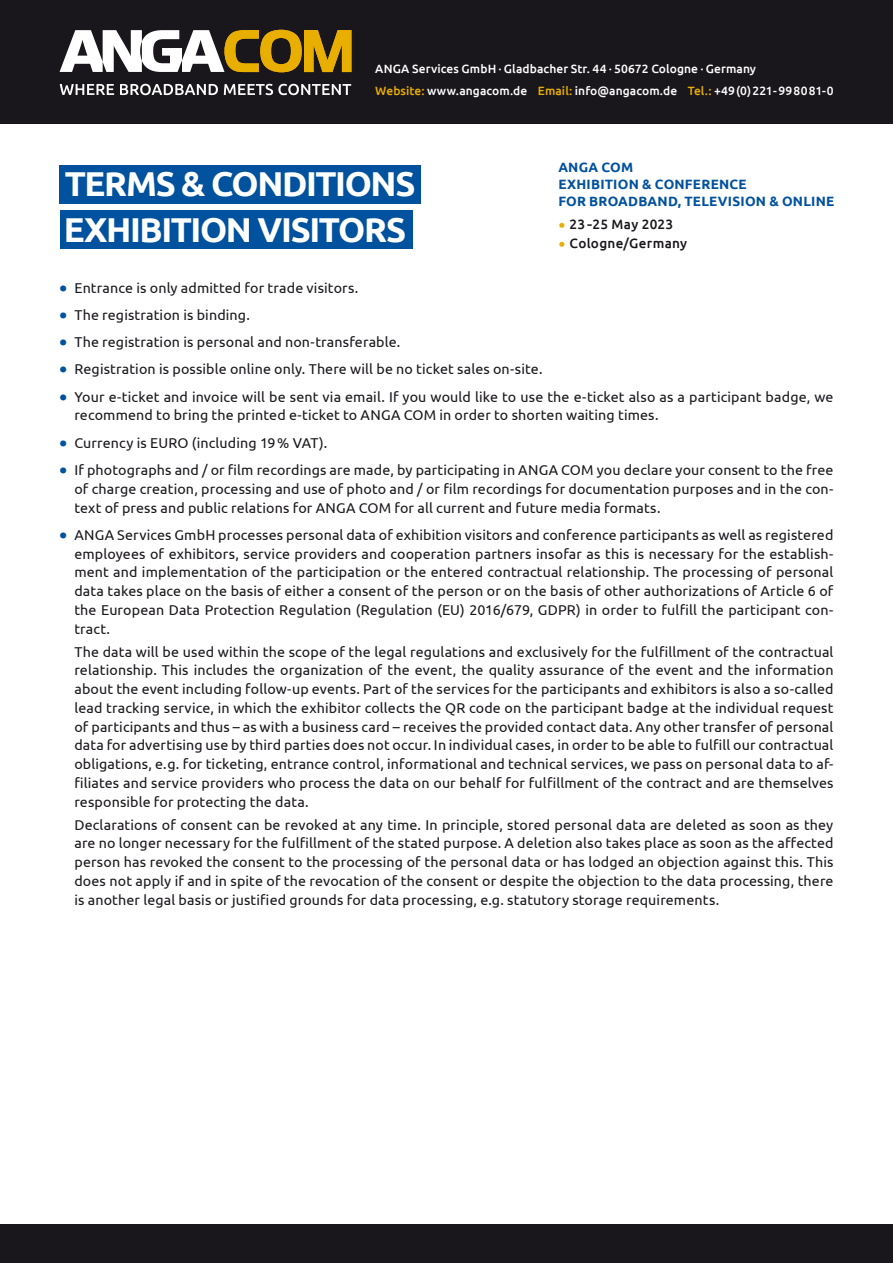
<style>
.page{position:relative;width:893px;height:1263px;background:#fff}
.page>*{position:absolute;margin:0;border:0;box-sizing:border-box;transform-origin:0 0}
.t1{font:700 34.5px "Ubuntu";letter-spacing:-.04em;color:#fff}
.Text_klein{font:14.25px/18.8px "Ubuntu";letter-spacing:.01em;color:#1a171c;text-align:justify}
.t2{font:700 13.5px/17.2px "Ubuntu";letter-spacing:.015em;color:#00519e}
.t3{font:500 13.5px "Ubuntu";letter-spacing:.02em;color:#1a171c}
.t4{font:500 12px/22.5px "Ubuntu";letter-spacing:.005em;color:#fff}
.s1{color:#e8ae00}
.s2{font-weight:400;font-size:19.5px;color:#e8ae00}
.s3{font-weight:700;font-size:21px;color:#00519e}
</style>
<div class="page">
<div style="left:0;top:1225px;width:893px;height:38px;background:#1a171c"></div>
<div style="left:0;top:0;width:893px;height:123px;background:#1a171c"></div>
<svg style="left:60px;top:30px;width:291px;height:43px"></svg>
<svg style="left:60px;top:84px;width:54px;height:11px"></svg>
<svg style="left:120px;top:84px;width:98px;height:11px"></svg>
<svg style="left:224px;top:84px;width:127px;height:11px"></svg>
<div style="left:60px;top:165px;width:361px;height:38px;background:#00519e"></div>
<div style="left:60px;top:210px;width:352px;height:38px;background:#00519e"></div>
<p class="t4" style="left:375px;top:57px;width:460px">ANGA Services GmbH · Gladbacher Str. 44 · 50672 Cologne · Germany<br><span class="s1">Website:</span> www.angacom.de <span class="s1">Email:</span> info@angacom.de <span class="s1">Tel.:</span> +49(0)221- 998081-0</p>
<p class="t2" style="left:558px;top:158px;width:277px">ANGA COM<br>EXHIBITION &amp; CONFERENCE<br>FOR BROADBAND, TELEVISION &amp; ONLINE</p>
<p class="t3" style="left:558px;top:215px;width:116px"><span class="s2">•</span> 23 -25 May 2023</p>
<p class="t3" style="left:558px;top:235px;width:130px"><span class="s2">•</span> Cologne/Germany</p>
<p class="t1" style="left:65px;top:163px;width:352px">TERMS &amp; CONDITIONS</p>
<p class="t1" style="left:64px;top:209px;width:344px">EXHIBITION VISITORS</p>
<p class="Text_klein" style="left:60px;top:278px;width:300px"><span class="s3">•</span> Entrance is only admitted for trade visitors.</p>
<p class="Text_klein" style="left:60px;top:305px;width:192px"><span class="s3">•</span> The registration is binding.</p>
<p class="Text_klein" style="left:60px;top:332px;width:342px"><span class="s3">•</span> The registration is personal and non-transferable.</p>
<p class="Text_klein" style="left:60px;top:360px;width:484px"><span class="s3">•</span> Registration is possible online only. There will be no ticket sales on-site.</p>
<p class="Text_klein" style="left:74px;top:387px;width:760px;text-indent:-15px"><span class="s3">•</span> Your e-ticket and invoice will be sent via email. If you would like to use the e-ticket also as a participant badge, we recommend to bring the printed e-ticket to ANGA COM in order to shorten waiting times.</p>
<p class="Text_klein" style="left:60px;top:433px;width:269px"><span class="s3">•</span> Currency is EURO (including 19% VAT).</p>
<p class="Text_klein" style="left:74px;top:460px;width:760px;text-indent:-15px"><span class="s3">•</span> If photographs and / or film recordings are made, by participating in ANGA COM you declare your consent to the free of charge creation, processing and use of photo and / or film recordings for documentation purposes and in the con&shy;text of press and public relations for ANGA COM for all current and future media formats.</p>
<p class="Text_klein" style="left:74px;top:525px;width:760px;text-indent:-15px"><span class="s3">•</span> ANGA Services GmbH processes personal data of exhibition visitors and conference participants as well as registered employees of exhibitors, service providers and cooperation partners insofar as this is necessary for the establish&shy;ment and implementation of the participation or the entered contractual relationship. The processing of personal data takes place on the basis of either a consent of the person or on the basis of other authorizations of Article 6 of the European Data Protection Regulation (Regulation (EU) 2016/679, GDPR) in order to fulfill the participant con&shy;tract.</p>
<p class="Text_klein" style="left:74px;top:642px;width:761px">The data will be used within the scope of the legal regulations and exclusively for the fulfillment of the contractual relationship. This includes the organization of the event, the quality assurance of the event and the information about the event including follow-up events. Part of the services for the participants and exhibitors is also a so-called lead tracking service, in which the exhibitor collects the QR code on the participant badge at the individual request of participants and thus – as with a business card – receives the provided contact data. Any other transfer of personal data for advertising use by third parties does not occur. In individual cases, in order to be able to fulfill our contractual obligations, e.g. for ticketing, entrance control, informational and technical services, we pass on personal data to af&shy;filiates and service providers who process the data on our behalf for fulfillment of the contract and are themselves responsible for protecting the data.</p>
<p class="Text_klein" style="left:74px;top:815px;width:761px">Declarations of consent can be revoked at any time. In principle, stored personal data are deleted as soon as they are no longer necessary for the fulfillment of the stated purpose. A deletion also takes place as soon as the affected person has revoked the consent to the processing of the personal data or has lodged an objection against this. This does not apply if and in spite of the revocation of the consent or despite the objection to the data processing, there is another legal basis or justified grounds for data processing, e.g. statutory storage requirements.</p>
</div>
